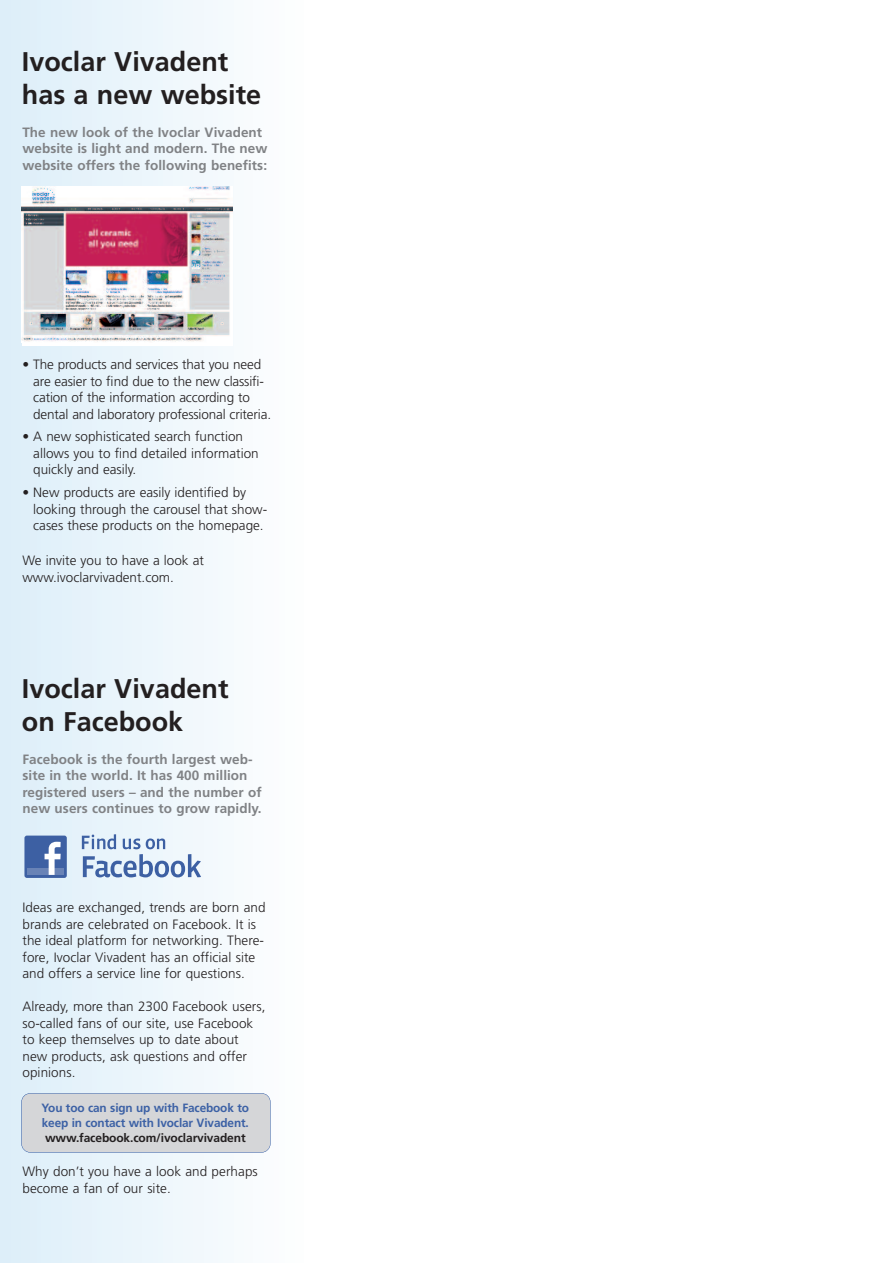
<style>
.page{position:relative;width:893px;height:1263px;background:#fff}
.page>*{position:absolute;margin:0;border:0;box-sizing:border-box;transform-origin:0 0}
.t1{font:700 27px/33px "Frutiger";color:#231f20}
.t2{font:300 13.5px/16.5px "Frutiger";color:#231f20}
.t3{font:700 13.5px/16.5px "Frutiger";letter-spacing:.005em;color:#808285}
.t4{font:700 12px/15px "Frutiger";letter-spacing:-.01em;color:#3c61a5}
.t5{font:700 12px "Frutiger";letter-spacing:-.01em;color:#231f20}
</style>
<div class="page">
<div style="left:0;top:0;width:306px;height:1263px;background:linear-gradient(to right,#dceef9,#fefefe)"></div>
<svg style="left:82px;top:834px;width:119px;height:43px"></svg>
<div style="left:24px;top:835px;width:43px;height:43px;background:#3d60a3;border-radius:2px"></div>
<div style="left:27px;top:869px;width:37px;height:6px;background:#6983b6"></div>
<svg style="left:45px;top:842px;width:16px;height:33px"></svg>
<div style="left:22px;top:1093px;width:248px;height:59px;background:#d5d6d8;border-radius:9px"></div>
<div style="left:21px;top:1093px;width:250px;height:59px;border:1px solid #3c61a5;border-radius:9px"></div>
<img style="left:22px;top:186px;width:210px;height:157px">
<h1 class="t1" style="left:22px;top:47px;width:241px">Ivoclar Vivadent has a new website</h1>
<p class="t3" style="left:22px;top:125px;width:247px">The new look of the Ivoclar Vivadent website is light and modern. The new website offers the following benefits:</p>
<p class="t2" style="left:33px;top:357px;width:239px;text-indent:-11px">• The products and services that you need are easier to find due to the new classifi&shy;cation of the information according to dental and laboratory professional criteria.</p>
<p class="t2" style="left:33px;top:430px;width:227px;text-indent:-11px">• A new sophisticated search function allows you to find detailed information quickly and easily.</p>
<p class="t2" style="left:33px;top:485px;width:235px;text-indent:-11px">• New products are easily identified by looking through the carousel that show&shy;cases these products on the homepage.</p>
<p class="t2" style="left:22px;top:553px;width:183px">We invite you to have a look at www.ivoclarvivadent.com.</p>
<h1 class="t1" style="left:22px;top:674px;width:208px">Ivoclar Vivadent on Facebook</h1>
<p class="t3" style="left:22px;top:752px;width:241px">Facebook is the fourth largest web&shy;site in the world. It has 400 million registered users – and the number of new users continues to grow rapidly.</p>
<p class="t2" style="left:22px;top:900px;width:245px">Ideas are exchanged, trends are born and brands are celebrated on Facebook. It is the ideal platform for networking. There&shy;fore, Ivoclar Vivadent has an official site and offers a service line for questions.</p>
<p class="t2" style="left:22px;top:999px;width:245px">Already, more than 2300 Facebook users, so-called fans of our site, use Facebook to keep themselves up to date about new products, ask questions and offer opinions.</p>
<p class="t4" style="left:42px;top:1101px;width:209px">You too can sign up with Facebook to keep in contact with Ivoclar Vivadent.</p>
<p class="t5" style="left:45px;top:1133px;width:202px">www.facebook.com/ivoclarvivadent</p>
<p class="t2" style="left:22px;top:1164px;width:237px">Why don’t you have a look and perhaps become a fan of our site.</p>
</div>
